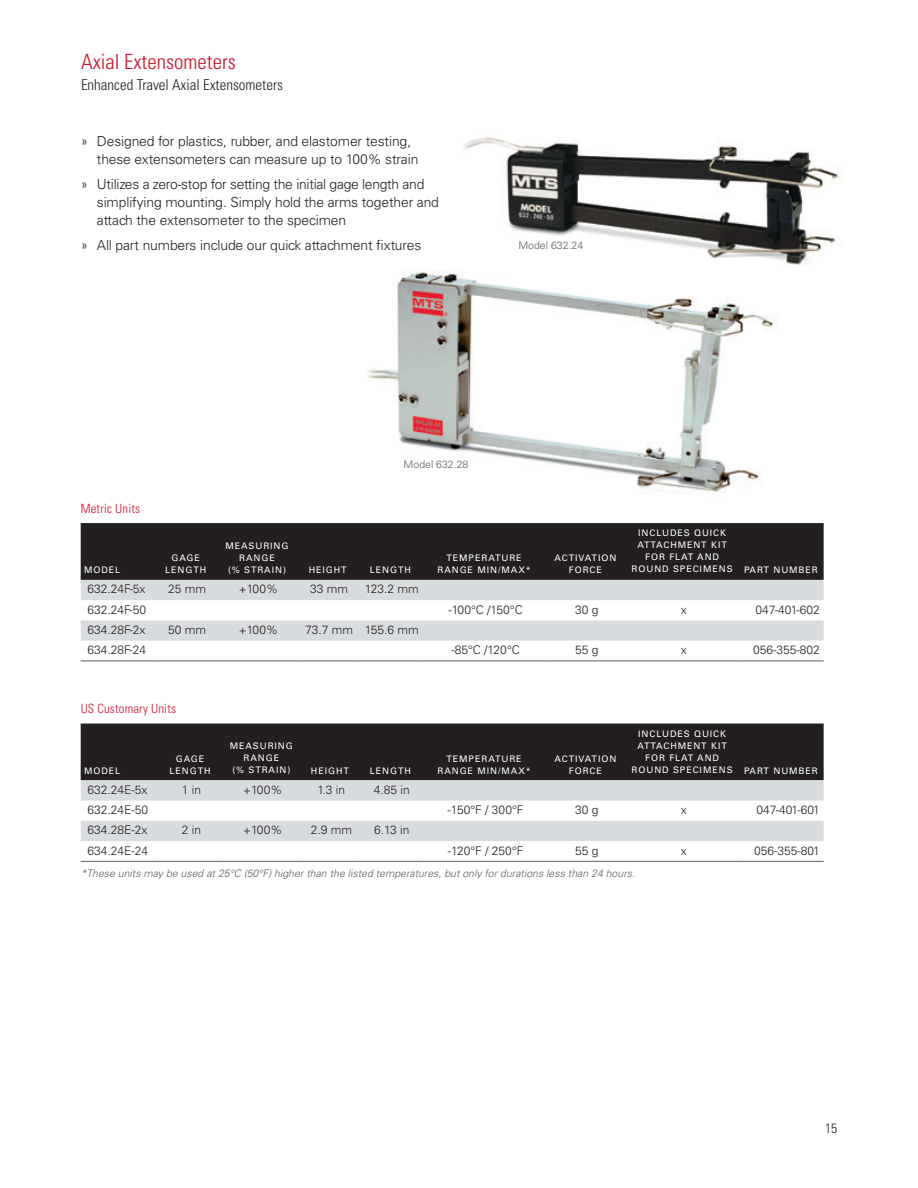
<style>
.page{position:relative;width:918px;height:1188px;background:#fff}
.page>*{position:absolute;margin:0;border:0;box-sizing:border-box;transform-origin:0 0}
.t1{font:300 condensed 21px "Univers LT Std";color:#cd152c}
.t2{font:300 condensed 15px "Univers LT Std";color:#231f20}
.t3{font:300 13.8px/18px "Univers LT Std";letter-spacing:-.01em;color:#231f20}
.t4{font:300 condensed 13.5px "Univers LT Std";color:#231f20}
.t5{font:300 condensed 12.75px "Univers LT Std";letter-spacing:.015em;color:#cd152c}
.t6{font:300 12px "Univers LT Std";color:#231f20}
.t7{font:italic 300 10.5px "Univers LT Std";color:#5f5f62}
.t8{font:300 10.5px "Univers LT Std";color:#5f5f62}
.t9{font:9px/12px "Univers LT Std";letter-spacing:.1em;color:#fff;text-align:center}
.s1{font-stretch:condensed}
</style>
<div class="page">
<img style="left:463px;top:137px;width:376px;height:128px">
<div style="left:81px;top:523px;width:743px;height:57px;background:#231f20"></div>
<svg style="left:81px;top:580px;width:743px;height:61px;fill:#d9dcde"></svg>
<hr style="left:81px;top:661px;width:75px;height:1px;background:#5f5f62">
<hr style="left:156px;top:661px;width:60px;height:1px;background:#5f5f62">
<hr style="left:216px;top:661px;width:82px;height:1px;background:#5f5f62">
<hr style="left:298px;top:661px;width:59px;height:1px;background:#5f5f62">
<hr style="left:357px;top:661px;width:66px;height:1px;background:#5f5f62">
<hr style="left:423px;top:661px;width:122px;height:1px;background:#5f5f62">
<hr style="left:545px;top:661px;width:81px;height:1px;background:#5f5f62">
<hr style="left:626px;top:661px;width:112px;height:1px;background:#5f5f62">
<hr style="left:738px;top:661px;width:86px;height:1px;background:#5f5f62">
<div style="left:81px;top:724px;width:743px;height:56px;background:#231f20"></div>
<svg style="left:81px;top:780px;width:743px;height:61px;fill:#d9dcde"></svg>
<hr style="left:81px;top:861px;width:79px;height:1px;background:#5f5f62">
<hr style="left:160px;top:861px;width:60px;height:1px;background:#5f5f62">
<hr style="left:220px;top:861px;width:82px;height:1px;background:#5f5f62">
<hr style="left:302px;top:861px;width:55px;height:1px;background:#5f5f62">
<hr style="left:357px;top:861px;width:66px;height:1px;background:#5f5f62">
<hr style="left:423px;top:861px;width:122px;height:1px;background:#5f5f62">
<hr style="left:545px;top:861px;width:81px;height:1px;background:#5f5f62">
<hr style="left:626px;top:861px;width:112px;height:1px;background:#5f5f62">
<hr style="left:738px;top:861px;width:86px;height:1px;background:#5f5f62">
<img style="left:366px;top:263px;width:411px;height:229px">
<h1 class="t1" style="left:81px;top:49px;width:157px">Axial Extensometers</h1>
<h2 class="t2" style="left:81px;top:76px;width:204px">Enhanced Travel Axial Extensometers</h2>
<h3 class="t3" style="left:97px;top:132px;width:323px;text-indent:-15px"><span class="s1">»</span> Designed for plastics, rubber, and elastomer testing, these extensometers can measure up to 100% strain</h3>
<h3 class="t3" style="left:97px;top:175px;width:344px;text-indent:-15px"><span class="s1">»</span> Utilizes a zero-stop for setting the initial gage length and simplifying mounting. Simply hold the arms together and attach the extensometer to the specimen</h3>
<h3 class="t3" style="left:82px;top:236px;width:341px"><span class="s1">»</span> All part numbers include our quick attachment fixtures</h3>
<p class="t8" style="left:518px;top:239px;width:66px">Model 632.24</p>
<h3 class="t5" style="left:81px;top:500px;width:61px">Metric Units</h3>
<p class="t9" style="left:84px;top:564px;width:38px">MODEL</p>
<p class="t9" style="left:165px;top:552px;width:43px">GAGE<br>LENGTH</p>
<p class="t9" style="left:226px;top:540px;width:65px">MEASURING<br>RANGE<br>(% STRAIN)</p>
<p class="t8" style="left:404px;top:458px;width:66px">Model 632.28</p>
<p class="t9" style="left:309px;top:564px;width:39px">HEIGHT</p>
<p class="t9" style="left:370px;top:564px;width:43px">LENGTH</p>
<p class="t9" style="left:438px;top:552px;width:95px">TEMPERATURE<br>RANGE MIN/MAX*</p>
<p class="t9" style="left:555px;top:552px;width:63px">ACTIVATION<br>FORCE</p>
<p class="t9" style="left:632px;top:527px;width:103px">INCLUDES QUICK<br>ATTACHMENT KIT<br>FOR FLAT AND<br>ROUND SPECIMENS</p>
<p class="t9" style="left:744px;top:564px;width:75px">PART NUMBER</p>
<h3 class="t6" style="left:87px;top:582px;width:59px">632.24F-5x</h3>
<h3 class="t6" style="left:168px;top:582px;width:40px">25 mm</h3>
<h3 class="t6" style="left:239px;top:582px;width:41px">+100%</h3>
<h3 class="t6" style="left:310px;top:582px;width:40px">33 mm</h3>
<h3 class="t6" style="left:365px;top:582px;width:56px">123.2 mm</h3>
<h3 class="t6" style="left:87px;top:602px;width:60px">632.24F-50</h3>
<h3 class="t6" style="left:448px;top:602px;width:76px">-100°C /150°C</h3>
<h3 class="t6" style="left:575px;top:602px;width:25px">30 g</h3>
<h3 class="t6" style="left:681px;top:602px;width:7px">x</h3>
<h3 class="t6" style="left:755px;top:602px;width:66px">047-401-602</h3>
<h3 class="t6" style="left:87px;top:622px;width:59px">634.28F-2x</h3>
<h3 class="t6" style="left:168px;top:622px;width:40px">50 mm</h3>
<h3 class="t6" style="left:239px;top:622px;width:41px">+100%</h3>
<h3 class="t6" style="left:305px;top:622px;width:115px">73.7 mm 155.6 mm</h3>
<h3 class="t6" style="left:87px;top:643px;width:60px">634.28F-24</h3>
<h3 class="t6" style="left:451px;top:643px;width:70px">-85°C /120°C</h3>
<h3 class="t6" style="left:575px;top:643px;width:25px">55 g</h3>
<h3 class="t6" style="left:681px;top:643px;width:7px">x</h3>
<h3 class="t6" style="left:753px;top:643px;width:68px">056-355-802</h3>
<h3 class="t5" style="left:81px;top:701px;width:97px">US Customary Units</h3>
<p class="t9" style="left:84px;top:764px;width:38px">MODEL</p>
<p class="t9" style="left:170px;top:752px;width:43px">GAGE<br>LENGTH</p>
<p class="t9" style="left:230px;top:740px;width:65px">MEASURING<br>RANGE<br>(% STRAIN)</p>
<p class="t9" style="left:311px;top:764px;width:39px">HEIGHT</p>
<p class="t9" style="left:370px;top:764px;width:43px">LENGTH</p>
<p class="t9" style="left:438px;top:752px;width:95px">TEMPERATURE<br>RANGE MIN/MAX*</p>
<p class="t9" style="left:555px;top:752px;width:63px">ACTIVATION<br>FORCE</p>
<p class="t9" style="left:632px;top:728px;width:103px">INCLUDES QUICK<br>ATTACHMENT KIT<br>FOR FLAT AND<br>ROUND SPECIMENS</p>
<p class="t9" style="left:744px;top:764px;width:75px">PART NUMBER</p>
<h3 class="t6" style="left:87px;top:782px;width:62px">632.24E-5x</h3>
<h3 class="t6" style="left:182px;top:782px;width:21px">1 in</h3>
<h3 class="t6" style="left:243px;top:782px;width:41px">+100%</h3>
<h3 class="t6" style="left:318px;top:782px;width:29px">1.3 in</h3>
<h3 class="t6" style="left:374px;top:782px;width:38px">4.85 in</h3>
<h3 class="t6" style="left:87px;top:803px;width:62px">632.24E-50</h3>
<h3 class="t6" style="left:448px;top:803px;width:77px">-150°F / 300°F</h3>
<h3 class="t6" style="left:575px;top:803px;width:25px">30 g</h3>
<h3 class="t6" style="left:681px;top:803px;width:7px">x</h3>
<h3 class="t6" style="left:756px;top:803px;width:65px">047-401-601</h3>
<h3 class="t6" style="left:87px;top:823px;width:62px">634.28E-2x</h3>
<h3 class="t6" style="left:182px;top:823px;width:21px">2 in</h3>
<h3 class="t6" style="left:243px;top:823px;width:41px">+100%</h3>
<h3 class="t6" style="left:311px;top:823px;width:43px">2.9 mm</h3>
<h3 class="t6" style="left:374px;top:823px;width:37px">6.13 in</h3>
<h3 class="t6" style="left:87px;top:843px;width:62px">634.24E-24</h3>
<h3 class="t6" style="left:448px;top:843px;width:77px">-120°F / 250°F</h3>
<h3 class="t6" style="left:575px;top:843px;width:25px">55 g</h3>
<h3 class="t6" style="left:681px;top:843px;width:7px">x</h3>
<h3 class="t6" style="left:754px;top:843px;width:67px">056-355-801</h3>
<p class="t7" style="left:81px;top:867px;width:556px">*These units may be used at 25°C (50°F) higher than the listed temperatures, but only for durations less than 24 hours.</p>
<h3 class="t4" style="left:825px;top:1120px;width:13px">15</h3>
</div>
